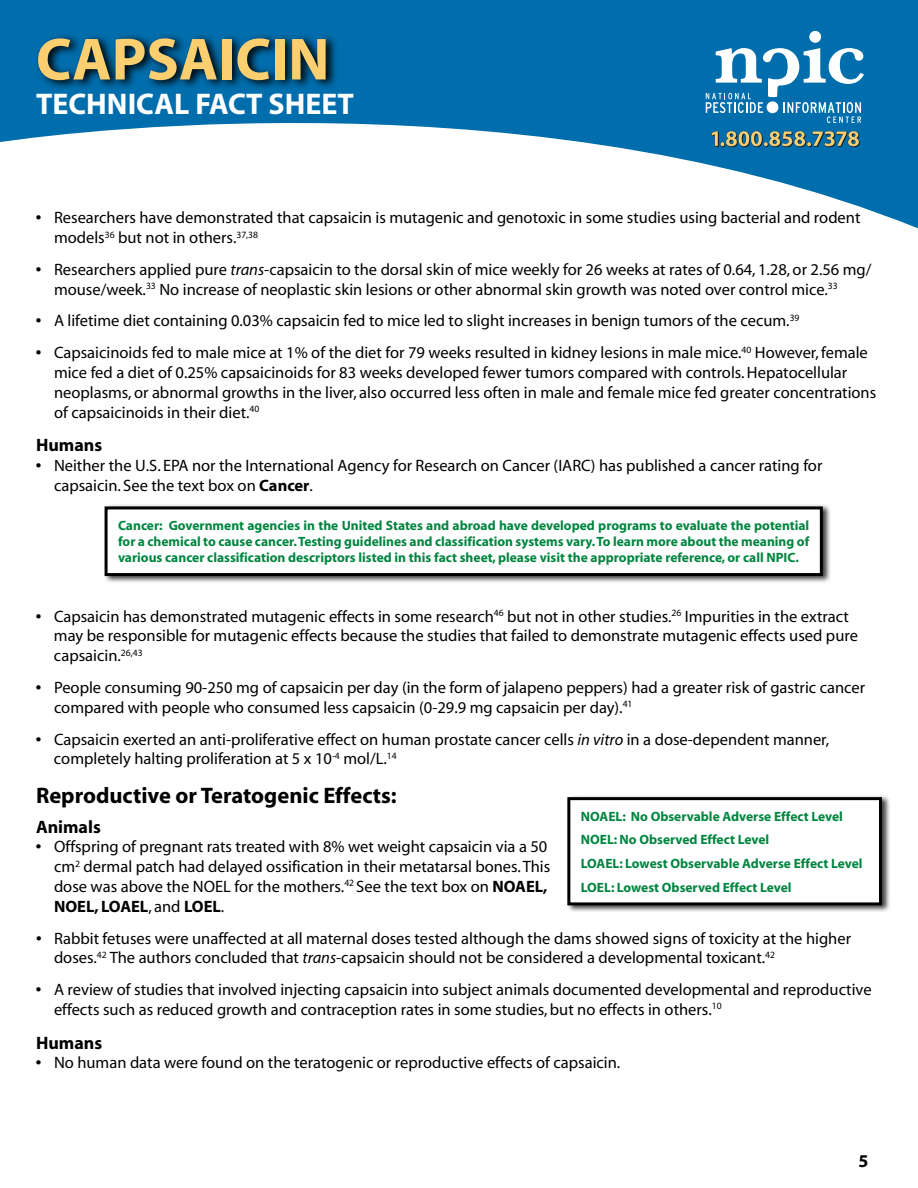
<style>
.page{position:relative;width:918px;height:1188px;background:#fff}
.page>*{position:absolute;margin:0;border:0;box-sizing:border-box;transform-origin:0 0}
.t1{font:700 60px "Myriad";color:#fbce70}
.t2{font:700 30px "Myriad";color:#fff}
.t3{font:700 22.5px "Myriad";color:#000}
.t4{font:700 18px "Myriad";color:#000}
.t5{font:16.5px/19.8px "Myriad";color:#000}
.t6{font:700 13.5px/23.7px "Myriad";color:#00853f}
.s1{font-weight:700}
.s2{font-style:italic}
</style>
<div class="page">
<svg style="left:0;top:0;width:918px;height:228px;fill:#006dac"></svg>
<svg style="left:706px;top:31px;width:158px;height:57px"></svg>
<svg style="left:35px;top:32px;width:304px;height:58px;background:#004871"></svg>
<img style="left:680px;top:88px;width:216px;height:108px">
<div style="left:566px;top:794px;width:325px;height:119px;background:#000;opacity:.75"></div>
<div style="left:569px;top:799px;width:311px;height:105px;background:#fff"></div>
<div style="left:567px;top:797px;width:315px;height:108px;border:3px solid #000"></div>
<div style="left:103px;top:504px;width:729px;height:80px;background:#000;opacity:.75"></div>
<div style="left:106px;top:508px;width:715px;height:67px;background:#fff"></div>
<div style="left:105px;top:506px;width:718px;height:70px;border:3px solid #000"></div>
<h1 class="t1" style="left:36px;top:28px;width:295px">CAPSAICIN</h1>
<h2 class="t2" style="left:36px;top:88px;width:319px">TECHNICAL FACT SHEET</h2>
<p class="t5" style="left:54px;top:209px;width:808px;text-indent:-18px"><span class="s1">•</span> Researchers have demonstrated that capsaicin is mutagenic and genotoxic in some studies using bacterial and rodent models<sup>36</sup> but not in others.<sup>37,38</sup></p>
<p class="t5" style="left:54px;top:260px;width:819px;text-indent:-18px"><span class="s1">•</span> Researchers applied pure <span class="s2">trans</span>-capsaicin to the dorsal skin of mice weekly for 26 weeks at rates of 0.64, 1.28, or 2.56 mg/ mouse/week.<sup>33</sup> No increase of neoplastic skin lesions or other abnormal skin growth was noted over control mice.<sup>33</sup></p>
<p class="t5" style="left:36px;top:312px;width:765px"><span class="s1">•</span> A lifetime diet containing 0.03% capsaicin fed to mice led to slight increases in benign tumors of the cecum.<sup>39</sup></p>
<p class="t5" style="left:54px;top:344px;width:824px;text-indent:-18px"><span class="s1">•</span> Capsaicinoids fed to male mice at 1% of the diet for 79 weeks resulted in kidney lesions in male mice.<sup>40</sup> However, female mice fed a diet of 0.25% capsaicinoids for 83 weeks developed fewer tumors compared with controls. Hepatocellular neoplasms, or abnormal growths in the liver, also occurred less often in male and female mice fed greater concentrations of capsaicinoids in their diet.<sup>40</sup></p>
<p class="t4" style="left:36px;top:436px;width:68px">Humans</p>
<p class="t5" style="left:54px;top:456px;width:770px;text-indent:-18px"><span class="s1">•</span> Neither the U.S. EPA nor the International Agency for Research on Cancer (IARC) has published a cancer rating for capsaicin. See the text box on <span class="s1">Cancer</span>.</p>
<p class="t6" style="left:118px;top:518px;width:693px;line-height:16.2px;text-align:justify">Cancer: Government agencies in the United States and abroad have developed programs to evaluate the potential for a chemical to cause cancer. Testing guidelines and classification systems vary. To learn more about the meaning of various cancer classification descriptors listed in this fact sheet, please visit the appropriate reference, or call NPIC.</p>
<p class="t5" style="left:54px;top:607px;width:806px;text-indent:-18px"><span class="s1">•</span> Capsaicin has demonstrated mutagenic effects in some research<sup>46</sup> but not in other studies.<sup>26</sup> Impurities in the extract may be responsible for mutagenic effects because the studies that failed to demonstrate mutagenic effects used pure capsaicin.<sup>26,43</sup></p>
<p class="t5" style="left:54px;top:678px;width:813px;text-indent:-18px"><span class="s1">•</span> People consuming 90-250 mg of capsaicin per day (in the form of jalapeno peppers) had a greater risk of gastric cancer compared with people who consumed less capsaicin (0-29.9 mg capsaicin per day).<sup>41</sup></p>
<p class="t5" style="left:54px;top:730px;width:777px;text-indent:-18px"><span class="s1">•</span> Capsaicin exerted an anti-proliferative effect on human prostate cancer cells <span class="s2">in vitro</span> in a dose-dependent manner, completely halting proliferation at 5 x 10<sup>-4</sup> mol/L.<sup>14</sup></p>
<h3 class="t3" style="left:36px;top:784px;width:362px">Reproductive or Teratogenic Effects:</h3>
<p class="t4" style="left:36px;top:817px;width:66px">Animals</p>
<p class="t5" style="left:54px;top:838px;width:498px;text-indent:-18px"><span class="s1">•</span> Offspring of pregnant rats treated with 8% wet weight capsaicin via a 50 cm<sup>2</sup> dermal patch had delayed ossification in their metatarsal bones. This dose was above the NOEL for the mothers.<sup>42</sup> See the text box on <span class="s1">NOAEL, NOEL, LOAEL</span>, and <span class="s1">LOEL</span>.</p>
<p class="t5" style="left:54px;top:929px;width:799px;text-indent:-18px"><span class="s1">•</span> Rabbit fetuses were unaffected at all maternal doses tested although the dams showed signs of toxicity at the higher doses.<sup>42</sup> The authors concluded that <span class="s2">trans</span>-capsaicin should not be considered a developmental toxicant.<sup>42</sup></p>
<p class="t5" style="left:54px;top:980px;width:819px;text-indent:-18px"><span class="s1">•</span> A review of studies that involved injecting capsaicin into subject animals documented developmental and reproductive effects such as reduced growth and contraception rates in some studies, but no effects in others.<sup>10</sup></p>
<p class="t4" style="left:36px;top:1033px;width:68px">Humans</p>
<p class="t5" style="left:36px;top:1054px;width:586px"><span class="s1">•</span> No human data were found on the teratogenic or reproductive effects of capsaicin.</p>
<p class="t6" style="left:581px;top:805px;width:283px">NOAEL: No Observable Adverse Effect Level NOEL: No Observed Effect Level<br>LOAEL: Lowest Observable Adverse Effect Level LOEL: Lowest Observed Effect Level</p>
<p class="t4" style="left:859px;top:1151px;width:11px">5</p>
</div>
